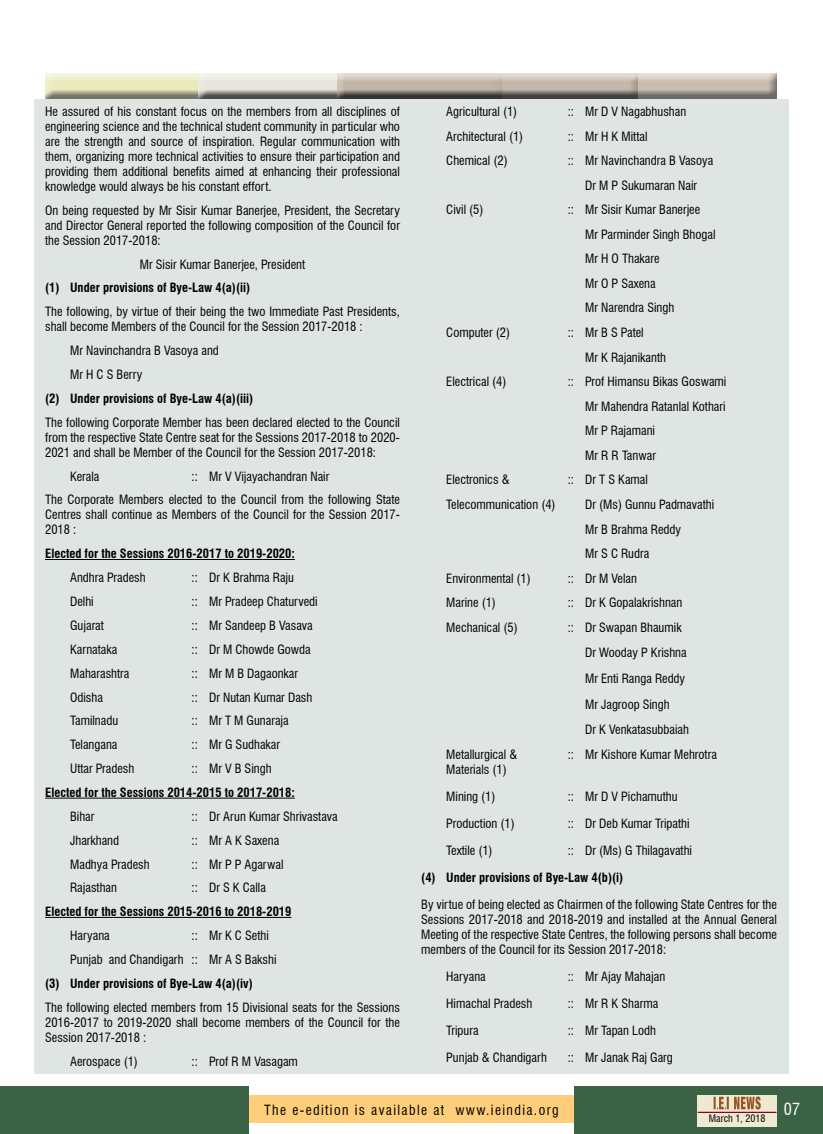
<style>
.page{position:relative;width:823px;height:1134px;background:#fff}
.page>*{position:absolute;margin:0;border:0;box-sizing:border-box;transform-origin:0 0}
.t1{font:condensed 16.25px "Swiss 721 BT";color:#fff}
.t2{font:condensed 13.75px "Swiss 721 BT";letter-spacing:.1em;color:#000}
.t3{font:condensed 12.5px/15px "Swiss 721 BT";color:#000}
.t4{font:700 condensed 12.5px "Swiss 721 BT";color:#000}
.t5{font:condensed 10px "Swiss 721 BT";color:#000}
</style>
<div class="page">
<div style="left:34px;top:99px;width:753px;height:975px;background:#dee5e2"></div>
<div style="left:242px;top:1096px;width:338px;height:27px;background:#ffce7b"></div>
<div style="left:574px;top:1086px;width:248px;height:48px;background:#3c6246"></div>
<div style="left:0;top:1086px;width:248px;height:48px;background:#3c6246"></div>
<div style="left:697px;top:1095px;width:79px;height:32px;background:#eee9d1"></div>
<svg style="left:713px;top:1096px;width:47px;height:13px"></svg>
<hr style="left:697px;top:1112px;width:79px;height:1px;background:#8b0030">
<div style="left:40px;top:72px;width:462px;height:27px;background:#000;opacity:.75"></div>
<div style="left:193px;top:72px;width:445px;height:27px;background:#000;opacity:.75"></div>
<div style="left:332px;top:72px;width:445px;height:27px;background:#000;opacity:.75"></div>
<hr style="left:45px;top:559px;width:250px;height:1px;background:#000">
<hr style="left:45px;top:798px;width:250px;height:1px;background:#000">
<hr style="left:45px;top:917px;width:246px;height:1px;background:#000">
<p class="t3" style="left:45px;top:104px;width:356px;text-align:justify">He assured of his constant focus on the members from all disciplines of engineering science and the technical student community in particular who are the strength and source of inspiration. Regular communication with them, organizing more technical activities to ensure their participation and providing them additional benefits aimed at enhancing their professional knowledge would always be his constant effort.</p>
<p class="t3" style="left:45px;top:203px;width:356px;text-align:justify">On being requested by Mr Sisir Kumar Banerjee, President, the Secretary and Director General reported the following composition of the Council for the Session 2017-2018:</p>
<p class="t3" style="left:140px;top:256px;width:167px">Mr Sisir Kumar Banerjee, President</p>
<p class="t4" style="left:45px;top:280px;width:206px">(1) Under provisions of Bye-Law 4(a)(ii)</p>
<p class="t3" style="left:45px;top:304px;width:356px">The following, by virtue of their being the two Immediate Past Presidents, shall become Members of the Council for the Session 2017-2018 :</p>
<p class="t3" style="left:70px;top:339px;width:150px;line-height:23.9px">Mr Navinchandra B Vasoya and<br>Mr H C S Berry</p>
<p class="t4" style="left:45px;top:391px;width:209px">(2) Under provisions of Bye-Law 4(a)(iii)</p>
<p class="t3" style="left:45px;top:415px;width:356px;text-align:justify">The following Corporate Member has been declared elected to the Council from the respective State Centre seat for the Sessions 2017-2018 to 2020- 2021 and shall be Member of the Council for the Session 2017-2018:</p>
<p class="t3" style="left:70px;top:469px;width:31px">Kerala</p>
<p class="t3" style="left:45px;top:464px;width:356px;line-height:23.9px;text-indent:146px">:: Mr V Vijayachandran Nair<br>The Corporate Members elected to the Council from the following State</p>
<p class="t3" style="left:45px;top:507px;width:356px">Centres shall continue as Members of the Council for the Session 2017-<br>2018 :</p>
<p class="t4" style="left:45px;top:546px;width:251px">Elected for the Sessions 2016-2017 to 2019-2020:</p>
<p class="t3" style="left:70px;top:570px;width:77px">Andhra Pradesh</p>
<p class="t3" style="left:191px;top:570px;width:104px">:: Dr K Brahma Raju</p>
<p class="t3" style="left:70px;top:594px;width:25px">Delhi</p>
<p class="t3" style="left:191px;top:594px;width:127px">:: Mr Pradeep Chaturvedi</p>
<p class="t3" style="left:70px;top:618px;width:35px">Gujarat</p>
<p class="t3" style="left:191px;top:618px;width:123px">:: Mr Sandeep B Vasava</p>
<p class="t3" style="left:70px;top:642px;width:49px">Karnataka</p>
<p class="t3" style="left:191px;top:642px;width:121px">:: Dr M Chowde Gowda</p>
<p class="t3" style="left:70px;top:666px;width:61px">Maharashtra</p>
<p class="t3" style="left:191px;top:666px;width:108px">:: Mr M B Dagaonkar</p>
<p class="t3" style="left:70px;top:689px;width:34px">Odisha</p>
<p class="t3" style="left:191px;top:689px;width:122px">:: Dr Nutan Kumar Dash</p>
<p class="t3" style="left:70px;top:713px;width:50px">Tamilnadu</p>
<p class="t3" style="left:191px;top:713px;width:99px">:: Mr T M Gunaraja</p>
<p class="t3" style="left:70px;top:737px;width:49px">Telangana</p>
<p class="t3" style="left:191px;top:737px;width:90px">:: Mr G Sudhakar</p>
<p class="t3" style="left:70px;top:761px;width:66px">Uttar Pradesh</p>
<p class="t3" style="left:191px;top:761px;width:81px">:: Mr V B Singh</p>
<p class="t4" style="left:45px;top:785px;width:251px">Elected for the Sessions 2014-2015 to 2017-2018:</p>
<p class="t3" style="left:70px;top:809px;width:26px">Bihar</p>
<p class="t3" style="left:191px;top:809px;width:148px">:: Dr Arun Kumar Shrivastava</p>
<p class="t3" style="left:70px;top:833px;width:50px">Jharkhand</p>
<p class="t3" style="left:191px;top:833px;width:89px">:: Mr A K Saxena</p>
<p class="t3" style="left:70px;top:856px;width:81px">Madhya Pradesh</p>
<p class="t3" style="left:191px;top:856px;width:93px">:: Mr P P Agarwal</p>
<p class="t3" style="left:70px;top:880px;width:48px">Rajasthan</p>
<p class="t3" style="left:191px;top:880px;width:76px">:: Dr S K Calla</p>
<p class="t4" style="left:45px;top:904px;width:247px">Elected for the Sessions 2015-2016 to 2018-2019</p>
<p class="t3" style="left:70px;top:928px;width:41px">Haryana</p>
<p class="t3" style="left:70px;top:924px;width:208px;line-height:23.9px;text-indent:121px">:: Mr K C Sethi<br>Punjab and Chandigarh :: Mr A S Bakshi</p>
<p class="t4" style="left:45px;top:976px;width:209px">(3) Under provisions of Bye-Law 4(a)(iv)</p>
<p class="t3" style="left:45px;top:1000px;width:356px;text-align:justify">The following elected members from 15 Divisional seats for the Sessions 2016-2017 to 2019-2020 shall become members of the Council for the Session 2017-2018 :</p>
<p class="t3" style="left:70px;top:1053px;width:69px">Aerospace (1)</p>
<p class="t3" style="left:191px;top:1053px;width:108px">:: Prof R M Vasagam</p>
<p class="t3" style="left:446px;top:104px;width:72px">Agricultural (1)</p>
<p class="t3" style="left:567px;top:104px;width:120px">:: Mr D V Nagabhushan</p>
<p class="t3" style="left:446px;top:128px;width:78px">Architectural (1)</p>
<p class="t3" style="left:567px;top:128px;width:81px">:: Mr H K Mittal</p>
<p class="t3" style="left:446px;top:153px;width:63px">Chemical (2)</p>
<p class="t3" style="left:567px;top:148px;width:147px;line-height:24.6px;text-align:center">:: Mr Navinchandra B Vasoya<br>Dr M P Sukumaran Nair</p>
<p class="t3" style="left:446px;top:202px;width:39px">Civil (5)</p>
<p class="t3" style="left:585px;top:197px;width:132px;line-height:24.5px;text-indent:-18px">:: Mr Sisir Kumar Banerjee<br>Mr Parminder Singh Bhogal<br>Mr H O Thakare<br>Mr O P Saxena<br>Mr Narendra Singh</p>
<p class="t3" style="left:446px;top:325px;width:65px">Computer (2)</p>
<p class="t3" style="left:585px;top:320px;width:82px;line-height:24.6px;text-indent:-18px">:: Mr B S Patel<br>Mr K Rajanikanth</p>
<p class="t3" style="left:446px;top:374px;width:62px">Electrical (4)</p>
<p class="t3" style="left:585px;top:369px;width:143px;line-height:24.5px;text-indent:-18px">:: Prof Himansu Bikas Goswami<br>Mr Mahendra Ratanlal Kothari<br>Mr P Rajamani<br>Mr R R Tanwar</p>
<p class="t3" style="left:446px;top:472px;width:65px">Electronics &amp;</p>
<p class="t3" style="left:567px;top:472px;width:82px">:: Dr T S Kamal</p>
<p class="t3" style="left:446px;top:497px;width:111px">Telecommunication (4)</p>
<p class="t3" style="left:585px;top:492px;width:130px;line-height:24.5px">Dr (Ms) Gunnu Padmavathi<br>Mr B Brahma Reddy<br>Mr S C Rudra</p>
<p class="t3" style="left:446px;top:571px;width:86px">Environmental (1)</p>
<p class="t3" style="left:567px;top:571px;width:71px">:: Dr M Velan</p>
<p class="t3" style="left:446px;top:595px;width:51px">Marine (1)</p>
<p class="t3" style="left:567px;top:595px;width:116px">:: Dr K Gopalakrishnan</p>
<p class="t3" style="left:446px;top:620px;width:73px">Mechanical (5)</p>
<p class="t3" style="left:585px;top:614px;width:105px;line-height:25.6px;text-indent:-18px">:: Dr Swapan Bhaumik<br>Dr Wooday P Krishna<br>Mr Enti Ranga Reddy<br>Mr Jagroop Singh<br>Dr K Venkatasubbaiah</p>
<p class="t3" style="left:446px;top:747px;width:72px">Metallurgical &amp;</p>
<p class="t3" style="left:567px;top:747px;width:151px">:: Mr Kishore Kumar Mehrotra</p>
<p class="t3" style="left:446px;top:756px;width:62px;line-height:27px">Materials (1)<br>Mining (1)</p>
<p class="t3" style="left:567px;top:789px;width:111px">:: Mr D V Pichamuthu</p>
<p class="t3" style="left:446px;top:816px;width:70px">Production (1)</p>
<p class="t3" style="left:567px;top:816px;width:123px">:: Dr Deb Kumar Tripathi</p>
<p class="t3" style="left:446px;top:843px;width:48px">Textile (1)</p>
<p class="t3" style="left:567px;top:843px;width:126px">:: Dr (Ms) G Thilagavathi</p>
<p class="t4" style="left:421px;top:870px;width:203px">(4) Under provisions of Bye-Law 4(b)(i)</p>
<p class="t3" style="left:421px;top:897px;width:357px;text-align:justify">By virtue of being elected as Chairmen of the following State Centres for the Sessions 2017-2018 and 2018-2019 and installed at the Annual General Meeting of the respective State Centres, the following persons shall become members of the Council for its Session 2017-2018:</p>
<p class="t3" style="left:446px;top:969px;width:41px">Haryana</p>
<p class="t3" style="left:567px;top:969px;width:99px">:: Mr Ajay Mahajan</p>
<p class="t3" style="left:446px;top:996px;width:87px">Himachal Pradesh</p>
<p class="t3" style="left:567px;top:996px;width:92px">:: Mr R K Sharma</p>
<p class="t3" style="left:446px;top:1023px;width:34px">Tripura</p>
<p class="t3" style="left:567px;top:1023px;width:90px">:: Mr Tapan Lodh</p>
<p class="t3" style="left:446px;top:1050px;width:102px">Punjab &amp; Chandigarh</p>
<p class="t3" style="left:567px;top:1050px;width:107px">:: Mr Janak Raj Garg</p>
<p class="t2" style="left:264px;top:1101px;width:296px">The e-edition is available at www.ieindia.org</p>
<p class="t5" style="left:708px;top:1113px;width:58px">March 1, 2018</p>
<h1 class="t1" style="left:783px;top:1099px;width:18px">07</h1>
</div>
